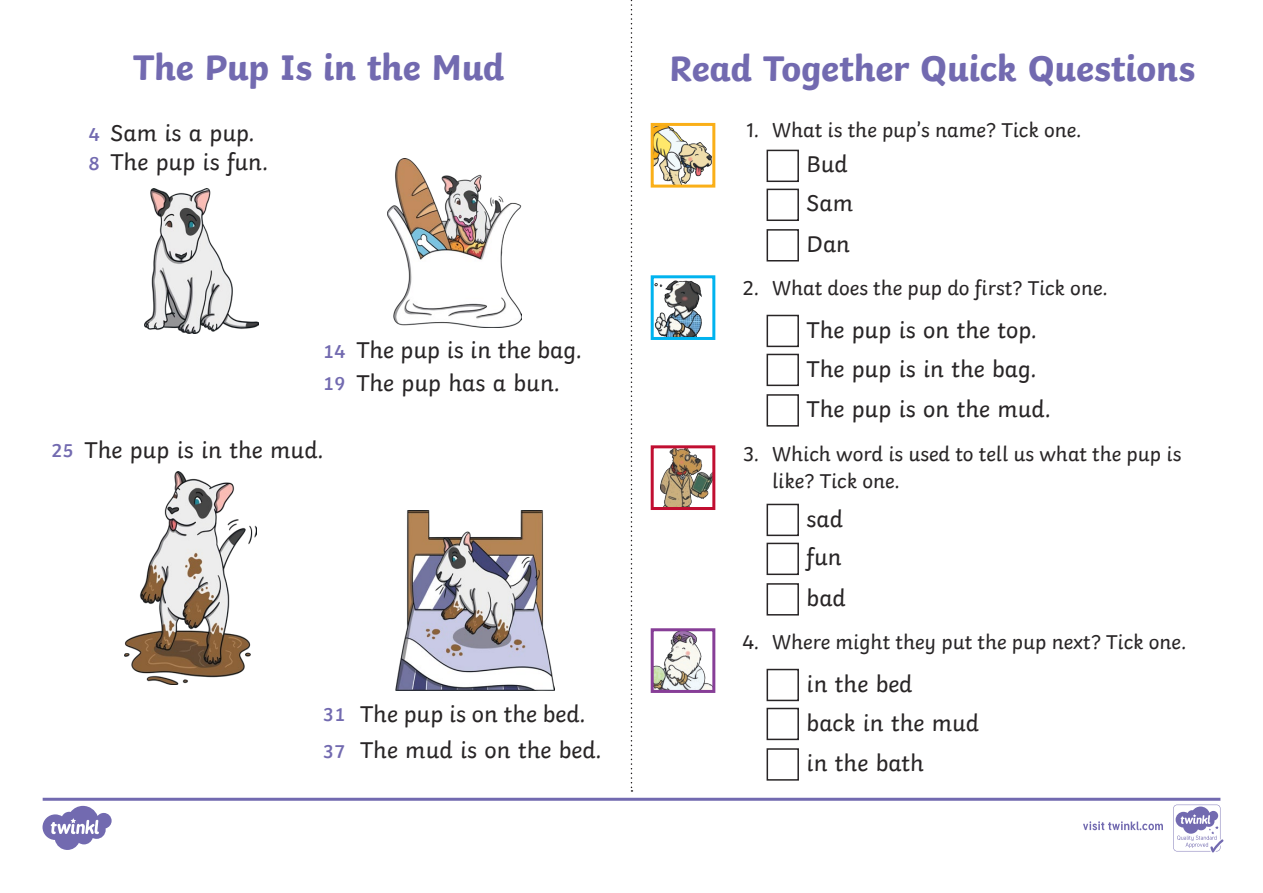
<style>
.page{position:relative;width:1263px;height:893px;background:#fff}
.page>*{position:absolute;margin:0;border:0;box-sizing:border-box;transform-origin:0 0}
.Heading_1{font:700 37.5px "Twinkl";letter-spacing:-.005em;color:#726ab0}
.KS2_Body_Copy{font:24px "Twinkl";color:#282526}
.t1{font:21px/27px "Twinkl";color:#282526}
.KS1_Body_Copy{font:600 19.5px "Twinkl";color:#726ab0}
</style>
<div class="page">
<svg style="left:631px;top:0;width:1px;height:792px"></svg>
<img style="left:655px;top:280px;width:47px;height:56px">
<div style="left:651px;top:275px;width:64px;height:65px;border:3px solid #00b3ef"></div>
<img style="left:660px;top:449px;width:51px;height:57px">
<div style="left:651px;top:445px;width:64px;height:65px;border:3px solid #c10e31"></div>
<img style="left:655px;top:632px;width:56px;height:57px">
<div style="left:651px;top:628px;width:64px;height:65px;border:3px solid #873e97"></div>
<img style="left:655px;top:127px;width:56px;height:57px">
<div style="left:651px;top:123px;width:64px;height:65px;border:3px solid #faaf18"></div>
<div style="left:766px;top:150px;width:33px;height:32px;border:2px solid #282526"></div>
<div style="left:766px;top:189px;width:33px;height:32px;border:2px solid #282526"></div>
<div style="left:766px;top:229px;width:33px;height:32px;border:2px solid #282526"></div>
<img style="left:145px;top:188px;width:113px;height:146px">
<img style="left:388px;top:159px;width:133px;height:169px">
<img style="left:125px;top:472px;width:132px;height:213px">
<img style="left:396px;top:510px;width:159px;height:181px">
<div style="left:766px;top:315px;width:33px;height:32px;border:2px solid #282526"></div>
<div style="left:766px;top:354px;width:33px;height:32px;border:2px solid #282526"></div>
<div style="left:766px;top:394px;width:33px;height:33px;border:2px solid #282526"></div>
<div style="left:766px;top:504px;width:33px;height:32px;border:2px solid #282526"></div>
<div style="left:766px;top:543px;width:33px;height:32px;border:2px solid #282526"></div>
<div style="left:766px;top:583px;width:33px;height:33px;border:2px solid #282526"></div>
<div style="left:766px;top:669px;width:33px;height:32px;border:2px solid #282526"></div>
<div style="left:766px;top:708px;width:33px;height:32px;border:2px solid #282526"></div>
<div style="left:766px;top:748px;width:33px;height:33px;border:2px solid #282526"></div>
<svg style="left:43px;top:798px;width:1180px;height:54px"></svg>
<p class="KS1_Body_Copy" style="left:51px;top:435px;width:25px">25</p>
<p class="KS1_Body_Copy" style="left:88px;top:118px;width:13px">4</p>
<p class="KS1_Body_Copy" style="left:88px;top:148px;width:13px">8</p>
<p class="Heading_1" style="left:133px;top:37px;width:373px">The Pup Is in the Mud</p>
<p class="Heading_1" style="left:669px;top:38px;width:527px">Read Together Quick Questions</p>
<p class="t1" style="left:746px;top:114px;width:337px">1. What is the pup’s name? Tick one.</p>
<p class="KS2_Body_Copy" style="left:807px;top:146px;width:43px">Bud</p>
<p class="KS2_Body_Copy" style="left:807px;top:185px;width:48px">Sam</p>
<p class="KS2_Body_Copy" style="left:807px;top:225px;width:45px">Dan</p>
<p class="KS2_Body_Copy" style="left:111px;top:114px;width:146px">Sam is a pup.</p>
<p class="KS2_Body_Copy" style="left:111px;top:144px;width:159px">The pup is fun.</p>
<p class="KS1_Body_Copy" style="left:323px;top:336px;width:25px">14</p>
<p class="KS1_Body_Copy" style="left:323px;top:368px;width:25px">19</p>
<p class="KS2_Body_Copy" style="left:356px;top:332px;width:227px">The pup is in the bag.</p>
<p class="KS2_Body_Copy" style="left:356px;top:364px;width:205px">The pup has a bun.</p>
<p class="KS2_Body_Copy" style="left:85px;top:431px;width:241px">The pup is in the mud.</p>
<p class="KS1_Body_Copy" style="left:323px;top:699px;width:25px">31</p>
<p class="KS1_Body_Copy" style="left:323px;top:735px;width:25px">37</p>
<p class="KS2_Body_Copy" style="left:360px;top:695px;width:227px">The pup is on the bed.</p>
<p class="KS2_Body_Copy" style="left:360px;top:731px;width:243px">The mud is on the bed.</p>
<p class="t1" style="left:743px;top:273px;width:367px">2. What does the pup do first? Tick one.</p>
<p class="KS2_Body_Copy" style="left:807px;top:311px;width:232px">The pup is on the top.</p>
<p class="KS2_Body_Copy" style="left:807px;top:350px;width:231px">The pup is in the bag.</p>
<p class="KS2_Body_Copy" style="left:807px;top:390px;width:246px">The pup is on the mud.</p>
<p class="t1" style="left:772px;top:438px;width:411px;text-indent:-29px">3. Which word is used to tell us what the pup is like? Tick one.</p>
<p class="KS2_Body_Copy" style="left:807px;top:500px;width:38px">sad</p>
<p class="KS2_Body_Copy" style="left:807px;top:539px;width:36px">fun</p>
<p class="KS2_Body_Copy" style="left:807px;top:579px;width:41px">bad</p>
<p class="t1" style="left:742px;top:627px;width:445px">4. Where might they put the pup next? Tick one.</p>
<p class="KS2_Body_Copy" style="left:807px;top:665px;width:107px">in the bed</p>
<p class="KS2_Body_Copy" style="left:807px;top:704px;width:174px">back in the mud</p>
<p class="KS2_Body_Copy" style="left:807px;top:744px;width:119px">in the bath</p>
</div>
